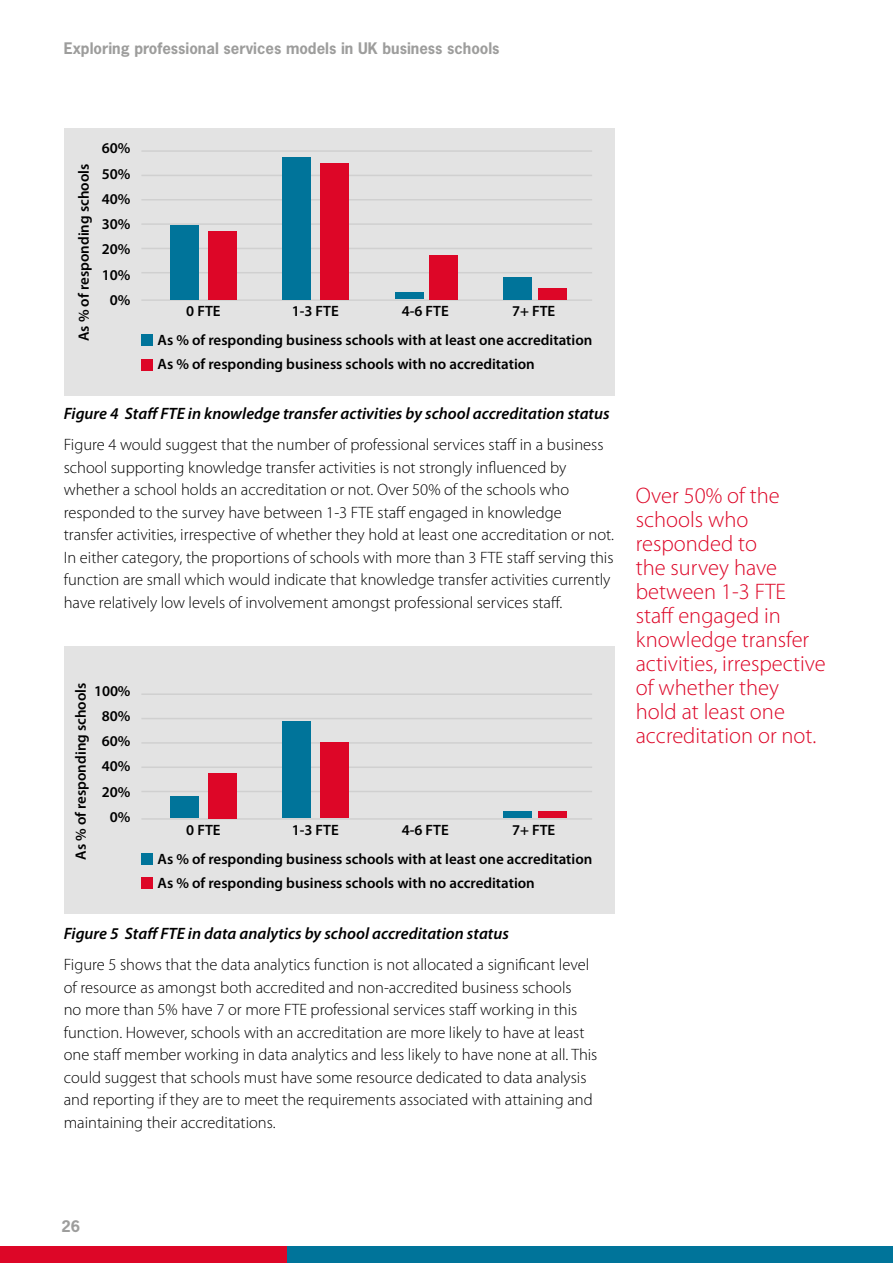
<style>
.page{position:relative;width:893px;height:1263px;background:#fff}
.page>*{position:absolute;margin:0;border:0;box-sizing:border-box;transform-origin:0 0}
.t1{font:300 22.5px/24px "Myriad Pro";color:#dd0627}
.t2{font:300 16.5px/22.5px "Myriad Pro";color:#000}
.t3{font:italic 600 16.5px "Myriad Pro";color:#000}
.t4{font:600 15px/25.2px "Myriad Pro";color:#000}
.t5{font:700 15px "News Gothic Std";color:#9d9d9c}
</style>
<div class="page">
<div style="left:286px;top:1246px;width:607px;height:17px;background:#00749a"></div>
<div style="left:0;top:1246px;width:286px;height:17px;background:#dd0627"></div>
<div style="left:64px;top:128px;width:550px;height:267px;background:#e3e3e3"></div>
<hr style="left:141px;top:175px;width:451px;height:1px;background:#d0d0d0">
<hr style="left:141px;top:199px;width:451px;height:1px;background:#d0d0d0">
<hr style="left:141px;top:223px;width:451px;height:2px;background:#d0d0d0">
<hr style="left:141px;top:248px;width:451px;height:1px;background:#d0d0d0">
<hr style="left:141px;top:299px;width:451px;height:2px;background:#d0d0d0">
<hr style="left:141px;top:272px;width:451px;height:1px;background:#d0d0d0">
<div style="left:170px;top:225px;width:29px;height:74px;background:#00749a"></div>
<div style="left:282px;top:157px;width:29px;height:142px;background:#00749a"></div>
<div style="left:395px;top:293px;width:28px;height:6px;background:#00749a"></div>
<div style="left:503px;top:277px;width:29px;height:22px;background:#00749a"></div>
<div style="left:208px;top:231px;width:29px;height:68px;background:#dd0627"></div>
<div style="left:320px;top:163px;width:28px;height:136px;background:#dd0627"></div>
<div style="left:429px;top:255px;width:29px;height:44px;background:#dd0627"></div>
<div style="left:538px;top:288px;width:29px;height:11px;background:#dd0627"></div>
<div style="left:141px;top:334px;width:12px;height:12px;background:#00749a"></div>
<div style="left:141px;top:359px;width:12px;height:11px;background:#dd0627"></div>
<hr style="left:141px;top:150px;width:451px;height:2px;background:#d0d0d0">
<div style="left:64px;top:646px;width:550px;height:268px;background:#e3e3e3"></div>
<hr style="left:141px;top:693px;width:451px;height:2px;background:#d0d0d0">
<hr style="left:141px;top:718px;width:451px;height:1px;background:#d0d0d0">
<hr style="left:141px;top:742px;width:451px;height:2px;background:#d0d0d0">
<hr style="left:141px;top:766px;width:451px;height:2px;background:#d0d0d0">
<hr style="left:141px;top:818px;width:451px;height:2px;background:#d0d0d0">
<hr style="left:141px;top:791px;width:451px;height:1px;background:#d0d0d0">
<div style="left:170px;top:796px;width:29px;height:22px;background:#00749a"></div>
<div style="left:282px;top:721px;width:29px;height:97px;background:#00749a"></div>
<div style="left:503px;top:811px;width:29px;height:7px;background:#00749a"></div>
<div style="left:208px;top:773px;width:29px;height:45px;background:#dd0627"></div>
<div style="left:320px;top:742px;width:28px;height:76px;background:#dd0627"></div>
<div style="left:538px;top:811px;width:29px;height:7px;background:#dd0627"></div>
<div style="left:141px;top:853px;width:12px;height:12px;background:#00749a"></div>
<div style="left:141px;top:877px;width:12px;height:12px;background:#dd0627"></div>
<p class="t5" style="left:64px;top:39px;width:437px">Exploring professional services models in UK business schools</p>
<p class="t4" style="left:71px;top:341px;width:179px;rotate:-90deg">As % of responding schools</p>
<p class="t4" style="left:102px;top:135px;width:30px;text-align:center">60%<br>50%<br>40%<br>30%<br>20%<br>10%<br>0%</p>
<p class="t4" style="left:186px;top:298px;width:36px">0 FTE</p>
<p class="t4" style="left:292px;top:298px;width:49px">1-3 FTE</p>
<p class="t4" style="left:402px;top:298px;width:49px">4-6 FTE</p>
<p class="t4" style="left:512px;top:298px;width:45px">7+ FTE</p>
<p class="t4" style="left:158px;top:328px;width:436px;line-height:23.7px">As % of responding business schools with at least one accreditation<br>As % of responding business schools with no accreditation</p>
<p class="t3" style="left:64px;top:403px;width:547px">Figure 4 Staff FTE in knowledge transfer activities by school accreditation status</p>
<p class="t2" style="left:64px;top:434px;width:552px">Figure 4 would suggest that the number of professional services staff in a business school supporting knowledge transfer activities is not strongly influenced by whether a school holds an accreditation or not. Over 50% of the schools who responded to the survey have between 1-3 FTE staff engaged in knowledge transfer activities, irrespective of whether they hold at least one accreditation or not.<br>In either category, the proportions of schools with more than 3 FTE staff serving this function are small which would indicate that knowledge transfer activities currently have relatively low levels of involvement amongst professional services staff.</p>
<p class="t4" style="left:68px;top:860px;width:179px;rotate:-90deg">As % of responding schools</p>
<p class="t4" style="left:94px;top:678px;width:38px;text-align:right">100%<br>80%<br>60%<br>40%<br>20%<br>0%</p>
<p class="t4" style="left:186px;top:817px;width:36px">0 FTE</p>
<p class="t4" style="left:292px;top:817px;width:49px">1-3 FTE</p>
<p class="t4" style="left:402px;top:817px;width:49px">4-6 FTE</p>
<p class="t4" style="left:512px;top:817px;width:45px">7+ FTE</p>
<p class="t4" style="left:158px;top:847px;width:436px;line-height:23.7px">As % of responding business schools with at least one accreditation<br>As % of responding business schools with no accreditation</p>
<p class="t3" style="left:64px;top:923px;width:447px">Figure 5 Staff FTE in data analytics by school accreditation status</p>
<p class="t2" style="left:64px;top:954px;width:535px">Figure 5 shows that the data analytics function is not allocated a significant level of resource as amongst both accredited and non-accredited business schools<br>no more than 5% have 7 or more FTE professional services staff working in this function. However, schools with an accreditation are more likely to have at least one staff member working in data analytics and less likely to have none at all. This could suggest that schools must have some resource dedicated to data analysis and reporting if they are to meet the requirements associated with attaining and maintaining their accreditations.</p>
<h1 class="t1" style="left:636px;top:484px;width:191px">Over 50% of the schools who responded to<br>the survey have between 1-3 FTE staff engaged in knowledge transfer activities, irrespective of whether they hold at least one accreditation or not.</h1>
<p class="t5" style="left:62px;top:1216px;width:20px">26</p>
</div>
